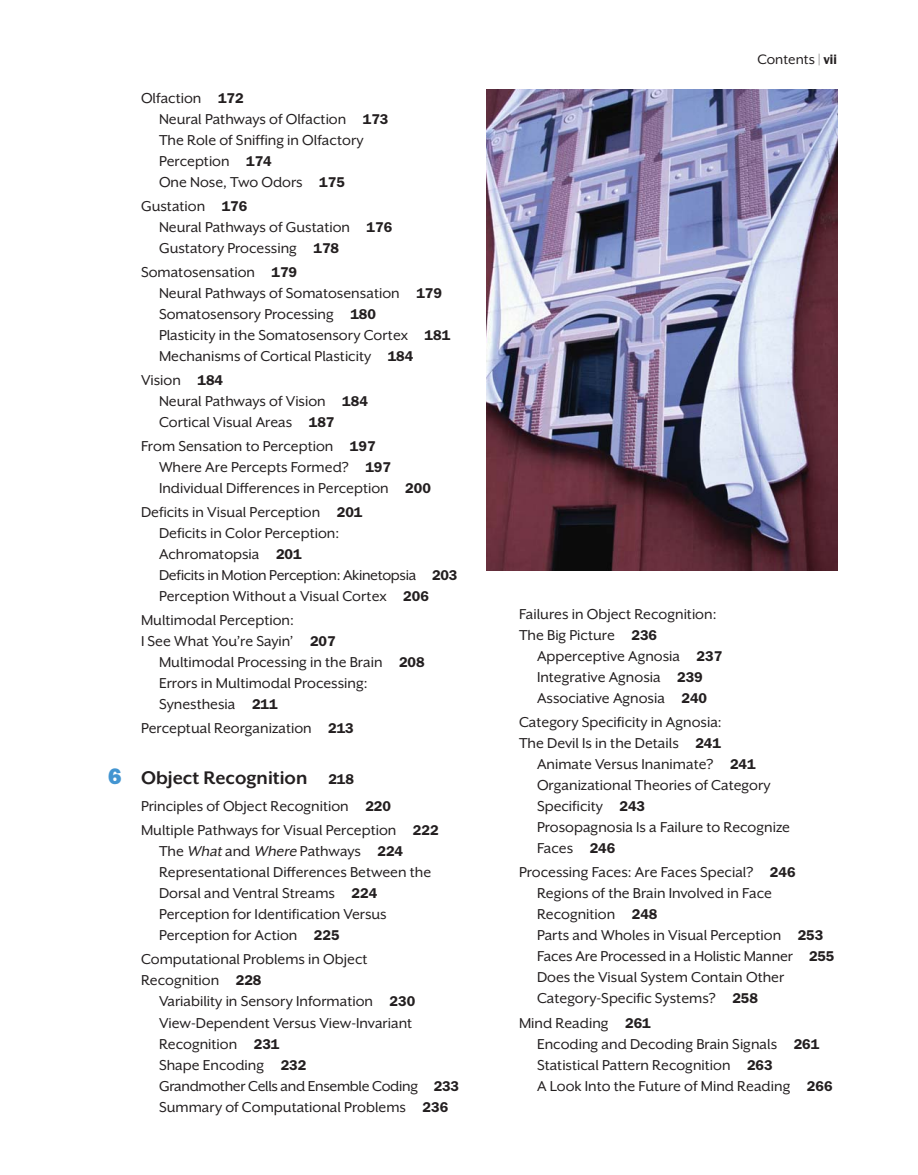
<style>
.page{position:relative;width:918px;height:1175px;background:#fff}
.page>*{position:absolute;margin:0;border:0;box-sizing:border-box;transform-origin:0 0}
.t1{font:700 21px "Mr Eaves XL San OT";color:#231f20}
.t2{font:16.5px/21px "Mr Eaves XL San OT";color:#231f20}
.t3{font:15.75px "Mr Eaves XL San OT";color:#231f20}
.s1{font-family:"ITC Franklin Gothic Std";font-weight:600;font-size:14.25px}
.s2{font-family:"ITC Franklin Gothic Std Hvy";font-weight:400;font-size:22.5px;color:#4395d1}
.s3{font-style:italic}
.s4{font-family:"Mr Eaves San OT";font-weight:300;font-size:15px}
.s5{font-family:"ITC Franklin Gothic Std";font-weight:600;font-size:13.5px}
</style>
<div class="page">
<img style="left:486px;top:90px;width:351px;height:480px">
<p class="t2" style="left:159px;top:89px;width:231px;text-indent:-18px">Olfaction <span class="s1">172<br></span>Neural Pathways of Olfaction <span class="s1">173<br></span>The Role of Sniffing in Olfactory<br>Perception <span class="s1">174<br></span>One Nose, Two Odors <span class="s1">175</span></p>
<p class="t2" style="left:159px;top:197px;width:235px;text-indent:-18px">Gustation <span class="s1">176<br></span>Neural Pathways of Gustation <span class="s1">176<br></span>Gustatory Processing <span class="s1">178</span></p>
<p class="t2" style="left:159px;top:263px;width:293px;text-indent:-18px">Somatosensation <span class="s1">179<br></span>Neural Pathways of Somatosensation <span class="s1">179<br></span>Somatosensory Processing <span class="s1">180<br></span>Plasticity in the Somatosensory Cortex <span class="s1">181<br></span>Mechanisms of Cortical Plasticity <span class="s1">184</span></p>
<p class="t2" style="left:159px;top:371px;width:210px;text-indent:-18px">Vision <span class="s1">184<br></span>Neural Pathways of Vision <span class="s1">184<br></span>Cortical Visual Areas <span class="s1">187</span></p>
<p class="t2" style="left:159px;top:437px;width:273px;text-indent:-18px">From Sensation to Perception <span class="s1">197<br></span>Where Are Percepts Formed? <span class="s1">197<br></span>Individual Differences in Perception <span class="s1">200</span></p>
<p class="t2" style="left:159px;top:503px;width:300px;text-indent:-18px">Deficits in Visual Perception <span class="s1">201<br></span>Deficits in Color Perception:<br>Achromatopsia <span class="s1">201<br></span>Deficits in Motion Perception: Akinetopsia <span class="s1">203<br></span>Perception Without a Visual Cortex <span class="s1">206</span></p>
<p class="t2" style="left:141px;top:611px;width:154px">Multimodal Perception:</p>
<p class="t2" style="left:141px;top:632px;width:196px">I See What You’re Sayin’ <span class="s1">207</span></p>
<p class="t2" style="left:159px;top:653px;width:267px">Multimodal Processing in the Brain <span class="s1">208</span></p>
<p class="t2" style="left:159px;top:674px;width:210px">Errors in Multimodal Processing:</p>
<p class="t2" style="left:159px;top:695px;width:120px">Synesthesia <span class="s1">211</span></p>
<p class="t2" style="left:141px;top:719px;width:214px">Perceptual Reorganization <span class="s1">213</span></p>
<p class="t1" style="left:108px;top:770px;width:248px"><span class="s2">6</span> Object Recognition <span class="s1">218</span></p>
<p class="t2" style="left:141px;top:795px;width:299px;line-height:24px">Principles of Object Recognition <span class="s1">220<br></span>Multiple Pathways for Visual Perception <span class="s1">222</span></p>
<p class="t2" style="left:159px;top:842px;width:274px">The <span class="s3">What</span> and <span class="s3">Where</span> Pathways <span class="s1">224<br></span>Representational Differences Between the Dorsal and Ventral Streams <span class="s1">224<br></span>Perception for Identification Versus Perception for Action <span class="s1">225</span></p>
<p class="t2" style="left:141px;top:950px;width:228px">Computational Problems in Object<br>Recognition <span class="s1">228</span></p>
<p class="t2" style="left:159px;top:992px;width:302px">Variability in Sensory Information <span class="s1">230<br></span>View-Dependent Versus View-Invariant<br>Recognition <span class="s1">231<br></span>Shape Encoding <span class="s1">232<br></span>Grandmother Cells and Ensemble Coding <span class="s1">233<br></span>Summary of Computational Problems <span class="s1">236</span></p>
<p class="t3" style="left:757px;top:53px;width:81px">Contents <span class="s4">|</span> <span class="s5">vii</span></p>
<p class="t2" style="left:519px;top:605px;width:199px">Failures in Object Recognition:<br>The Big Picture <span class="s1">236</span></p>
<p class="t2" style="left:537px;top:647px;width:187px">Apperceptive Agnosia <span class="s1">237<br></span>Integrative Agnosia <span class="s1">239<br></span>Associative Agnosia <span class="s1">240</span></p>
<p class="t2" style="left:519px;top:713px;width:204px">Category Specificity in Agnosia:</p>
<p class="t2" style="left:519px;top:734px;width:203px">The Devil Is in the Details <span class="s1">241</span></p>
<p class="t2" style="left:537px;top:755px;width:220px">Animate Versus Inanimate? <span class="s1">241</span></p>
<p class="t2" style="left:537px;top:776px;width:235px">Organizational Theories of Category</p>
<p class="t2" style="left:537px;top:797px;width:110px">Specificity <span class="s1">243</span></p>
<p class="t2" style="left:537px;top:818px;width:255px">Prosopagnosia Is a Failure to Recognize</p>
<p class="t2" style="left:537px;top:839px;width:80px">Faces <span class="s1">246</span></p>
<p class="t2" style="left:537px;top:863px;width:299px;text-indent:-18px">Processing Faces: Are Faces Special? <span class="s1">246<br></span>Regions of the Brain Involved in Face Recognition <span class="s1">248<br></span>Parts and Wholes in Visual Perception <span class="s1">253<br></span>Faces Are Processed in a Holistic Manner <span class="s1">255<br></span>Does the Visual System Contain Other Category-Specific Systems? <span class="s1">258</span></p>
<p class="t2" style="left:537px;top:1013px;width:297px;text-indent:-18px">Mind Reading <span class="s1">261<br></span>Encoding and Decoding Brain Signals <span class="s1">261<br></span>Statistical Pattern Recognition <span class="s1">263<br></span>A Look Into the Future of Mind Reading <span class="s1">266</span></p>
</div>
